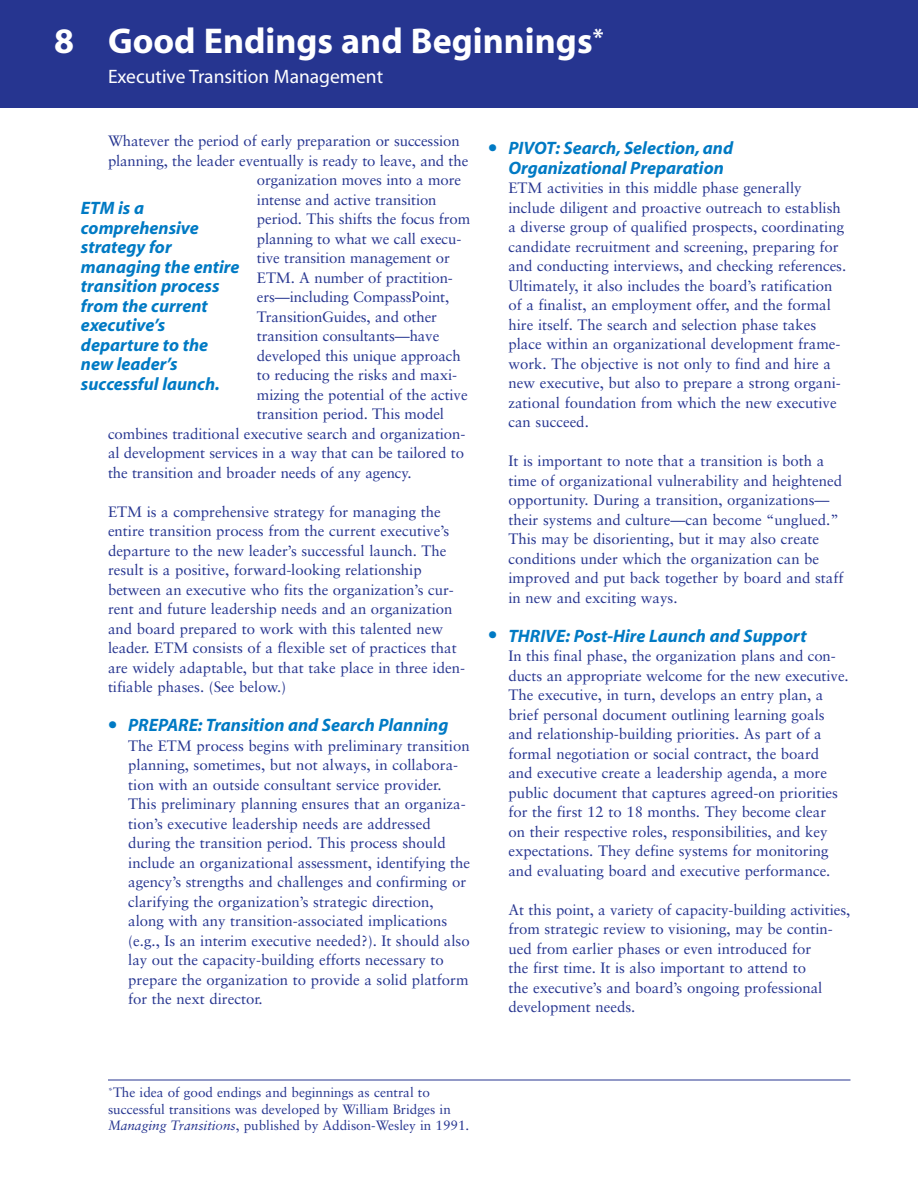
<style>
.page{position:relative;width:918px;height:1188px;background:#fff}
.page>*{position:absolute;margin:0;border:0;box-sizing:border-box;transform-origin:0 0}
.t1{font:700 36px "Myriad";color:#fff}
.t2{font:19.5px "Myriad";color:#fff}
.t3{font:italic 700 18px/19.5px "Myriad";color:#007ac4}
.t4{font:15px/19.5px "Sabon";color:#263590}
.t5{font:13.5px/16.5px "Sabon";color:#263590}
.s1{font-style:normal;font-size:27px}
.s2{font-style:italic}
</style>
<div class="page">
<div style="left:0;top:0;width:918px;height:108px;background:#263590"></div>
<hr style="left:108px;top:1080px;width:742px;height:1px;background:#263590">
<h1 class="t1" style="left:54px;top:27px;width:551px">8 Good Endings and Beginnings<sup>*</sup></h1>
<h2 class="t2" style="left:108px;top:69px;width:277px">Executive Transition Management</h2>
<p class="t4" style="left:108px;top:133px;width:353px">Whatever the period of early preparation or succession</p>
<p class="t4" style="left:108px;top:152px;width:362px">planning, the leader eventually is ready to leave, and the</p>
<p class="t4" style="left:257px;top:172px;width:206px">organization moves into a more</p>
<p class="t4" style="left:257px;top:191px;width:181px">intense and active transition</p>
<p class="t4" style="left:257px;top:211px;width:215px">period. This shifts the focus from</p>
<p class="t4" style="left:257px;top:230px;width:206px">planning to what we call execu-</p>
<p class="t4" style="left:257px;top:250px;width:194px">tive transition management or</p>
<p class="t4" style="left:257px;top:269px;width:197px">ETM. A number of practition-</p>
<p class="t4" style="left:257px;top:289px;width:194px">ers—including CompassPoint,</p>
<p class="t4" style="left:257px;top:308px;width:182px">TransitionGuides, and other</p>
<p class="t4" style="left:257px;top:328px;width:184px">transition consultants—have</p>
<p class="t4" style="left:257px;top:347px;width:205px">developed this unique approach</p>
<p class="t4" style="left:257px;top:367px;width:202px">to reducing the risks and maxi-</p>
<p class="t4" style="left:257px;top:386px;width:212px">mizing the potential of the active</p>
<p class="t4" style="left:257px;top:406px;width:189px">transition period. This model</p>
<p class="t4" style="left:108px;top:425px;width:359px">combines traditional executive search and organization-</p>
<p class="t4" style="left:108px;top:445px;width:358px">al development services in a way that can be tailored to</p>
<p class="t4" style="left:108px;top:464px;width:305px">the transition and broader needs of any agency.</p>
<p class="t4" style="left:108px;top:503px;width:359px">ETM is a comprehensive strategy for managing the entire transition process from the current executive’s departure to the new leader’s successful launch. The result is a positive, forward-looking relationship between an executive who fits the organization’s cur&shy;rent and future leadership needs and an organization and board prepared to work with this talented new leader. ETM consists of a flexible set of practices that are widely adaptable, but that take place in three iden&shy;tifiable phases. (See below.)</p>
<p class="t3" style="left:108px;top:717px;width:342px"><span class="s1">•</span> PREPARE: Transition and Search Planning</p>
<p class="t4" style="left:128px;top:737px;width:344px">The ETM process begins with preliminary transition planning, sometimes, but not always, in collabora&shy;tion with an outside consultant service provider.<br>This preliminary planning ensures that an organiza&shy;tion’s executive leadership needs are addressed during the transition period. This process should include an organizational assessment, identifying the agency’s strengths and challenges and confirming or clarifying the organization’s strategic direction, along with any transition-associated implications (e.g., Is an interim executive needed?). It should also lay out the capacity-building efforts necessary to prepare the organization to provide a solid platform for the next director.</p>
<p class="t3" style="left:81px;top:200px;width:160px">ETM is a comprehensive strategy for managing the entire transition process from the current executive’s departure to the new leader’s successful launch.</p>
<p class="t3" style="left:508px;top:140px;width:226px;text-indent:-20px"><span class="s1">•</span> PIVOT: Search, Selection, and<br>Organizational Preparation</p>
<p class="t4" style="left:508px;top:179px;width:339px">ETM activities in this middle phase generally include diligent and proactive outreach to establish a diverse group of qualified prospects, coordinating candidate recruitment and screening, preparing for and conducting interviews, and checking references.<br>Ultimately, it also includes the board’s ratification of a finalist, an employment offer, and the formal hire itself. The search and selection phase takes place within an organizational development frame&shy;work. The objective is not only to find and hire a new executive, but also to prepare a strong organi&shy;zational foundation from which the new executive can succeed.</p>
<p class="t4" style="left:508px;top:452px;width:337px">It is important to note that a transition is both a time of organizational vulnerability and heightened opportunity. During a transition, organizations— their systems and culture—can become “unglued.” This may be disorienting, but it may also create conditions under which the organization can be improved and put back together by board and staff in new and exciting ways.</p>
<p class="t3" style="left:488px;top:627px;width:320px"><span class="s1">•</span> THRIVE: Post-Hire Launch and Support</p>
<p class="t4" style="left:508px;top:647px;width:342px">In this final phase, the organization plans and con&shy;ducts an appropriate welcome for the new executive.<br>The executive, in turn, develops an entry plan, a brief personal document outlining learning goals and relationship-building priorities. As part of a formal negotiation or social contract, the board<br>and executive create a leadership agenda, a more public document that captures agreed-on priorities for the first 12 to 18 months. They become clear<br>on their respective roles, responsibilities, and key expectations. They define systems for monitoring and evaluating board and executive performance.</p>
<p class="t4" style="left:508px;top:901px;width:343px">At this point, a variety of capacity-building activities, from strategic review to visioning, may be contin&shy;ued from earlier phases or even introduced for<br>the first time. It is also important to attend to<br>the executive’s and board’s ongoing professional development needs.</p>
<p class="t5" style="left:108px;top:1085px;width:363px"><sup>*</sup>The idea of good endings and beginnings as central to successful transitions was developed by William Bridges in<br><span class="s2">Managing Transitions</span>, published by Addison-Wesley in 1991.</p>
</div>
